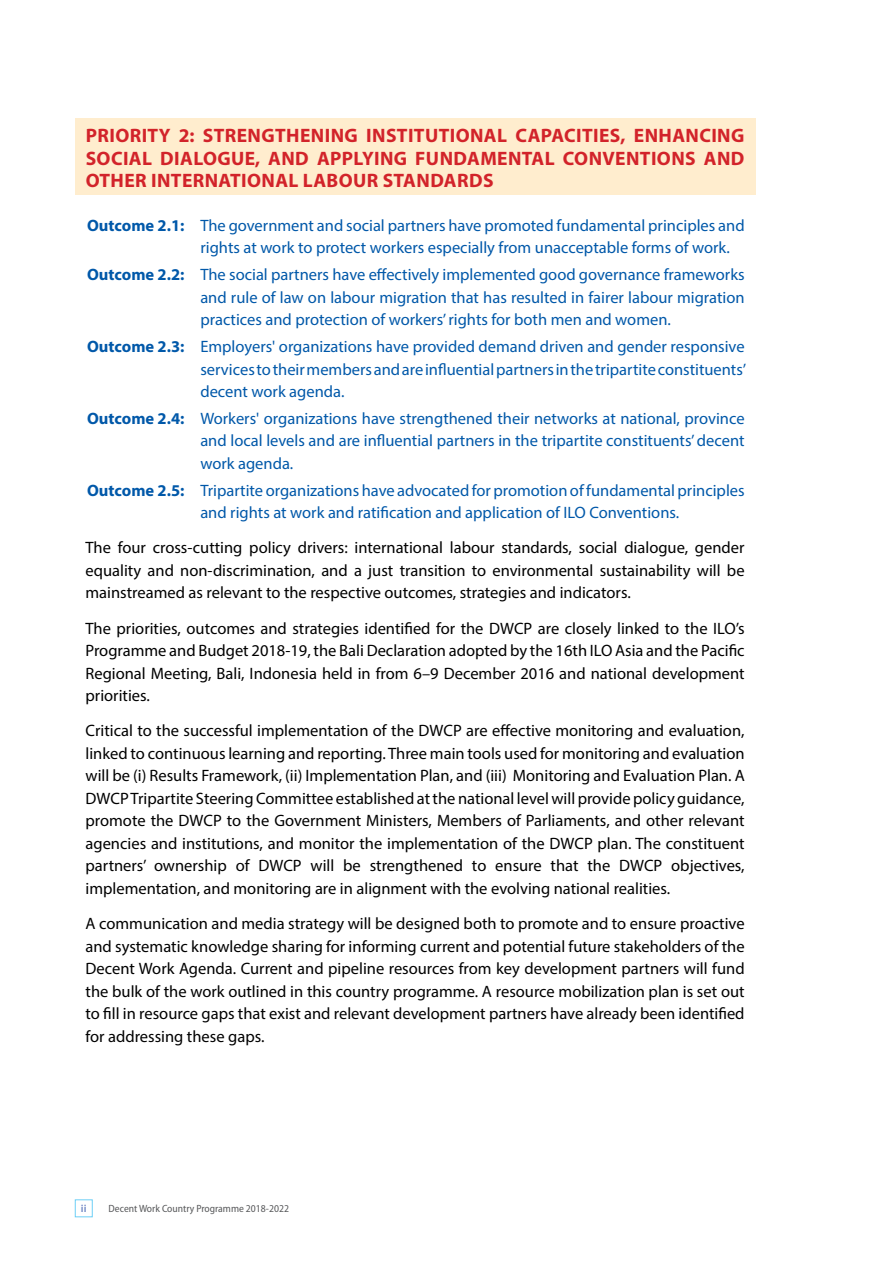
<style>
.page{position:relative;width:893px;height:1263px;background:#fff}
.page>*{position:absolute;margin:0;border:0;box-sizing:border-box;transform-origin:0 0}
.t1{font:700 19.5px/22.5px "Myriad Pro";letter-spacing:.02em;color:#d2232a;text-align:justify}
.t2{font:16.5px/22.5px "Myriad Pro";color:#000;text-align:justify}
.t3{font:16.5px/22.5px "Myriad Pro";color:#0058a9;text-align:justify}
.t4{font:semi-condensed 10.5px "Myriad Pro";color:#58595b}
.t5{font:700 10.5px "Myriad Pro";color:#8296cc}
.s1{font-weight:700}
</style>
<div class="page">
<div style="left:75px;top:1199px;width:18px;height:18px;border:1px solid #6dcff6"></div>
<div style="left:75px;top:119px;width:680px;height:76px;background:#ffedce"></div>
<p class="t1" style="left:86px;top:124px;width:660px">PRIORITY 2: STRENGTHENING INSTITUTIONAL CAPACITIES, ENHANCING SOCIAL DIALOGUE, AND APPLYING FUNDAMENTAL CONVENTIONS AND OTHER INTERNATIONAL LABOUR STANDARDS</p>
<p class="t3" style="left:200px;top:214px;width:546px;text-indent:-113px"><span class="s1">Outcome 2.1:</span> The government and social partners have promoted fundamental principles and rights at work to protect workers especially from unacceptable forms of work.</p>
<p class="t3" style="left:200px;top:263px;width:546px;text-indent:-113px"><span class="s1">Outcome 2.2:</span> The social partners have effectively implemented good governance frameworks and rule of law on labour migration that has resulted in fairer labour migration practices and protection of workers’ rights for both men and women.</p>
<p class="t3" style="left:200px;top:335px;width:547px;text-indent:-113px"><span class="s1">Outcome 2.3:</span> Employers' organizations have provided demand driven and gender responsive services to their members and are influential partners in the tripartite constituents’ decent work agenda.</p>
<p class="t3" style="left:200px;top:407px;width:546px;text-indent:-113px"><span class="s1">Outcome 2.4:</span> Workers' organizations have strengthened their networks at national, province and local levels and are influential partners in the tripartite constituents’ decent work agenda.</p>
<p class="t3" style="left:200px;top:478px;width:546px;text-indent:-113px"><span class="s1">Outcome 2.5:</span> Tripartite organizations have advocated for promotion of fundamental principles and rights at work and ratification and application of ILO Conventions.</p>
<p class="t2" style="left:86px;top:536px;width:661px">The four cross-cutting policy drivers: international labour standards, social dialogue, gender equality and non-discrimination, and a just transition to environmental sustainability will be mainstreamed as relevant to the respective outcomes, strategies and indicators.</p>
<p class="t2" style="left:86px;top:616px;width:661px">The priorities, outcomes and strategies identified for the DWCP are closely linked to the ILO’s Programme and Budget 2018-19, the Bali Declaration adopted by the 16th ILO Asia and the Pacific Regional Meeting, Bali, Indonesia held in from 6–9 December 2016 and national development priorities.</p>
<p class="t2" style="left:86px;top:719px;width:661px">Critical to the successful implementation of the DWCP are effective monitoring and evaluation, linked to continuous learning and reporting. Three main tools used for monitoring and evaluation will be (i) Results Framework, (ii) Implementation Plan, and (iii) Monitoring and Evaluation Plan. A DWCP Tripartite Steering Committee established at the national level will provide policy guidance, promote the DWCP to the Government Ministers, Members of Parliaments, and other relevant agencies and institutions, and monitor the implementation of the DWCP plan. The constituent partners’ ownership of DWCP will be strengthened to ensure that the DWCP objectives, implementation, and monitoring are in alignment with the evolving national realities.</p>
<p class="t2" style="left:86px;top:912px;width:661px">A communication and media strategy will be designed both to promote and to ensure proactive and systematic knowledge sharing for informing current and potential future stakeholders of the Decent Work Agenda. Current and pipeline resources from key development partners will fund the bulk of the work outlined in this country programme. A resource mobilization plan is set out to fill in resource gaps that exist and relevant development partners have already been identified for addressing these gaps.</p>
<p class="t5" style="left:81px;top:1201px;width:7px">ii</p>
<p class="t4" style="left:109px;top:1203px;width:182px">Decent Work Country Programme 2018-2022</p>
</div>
